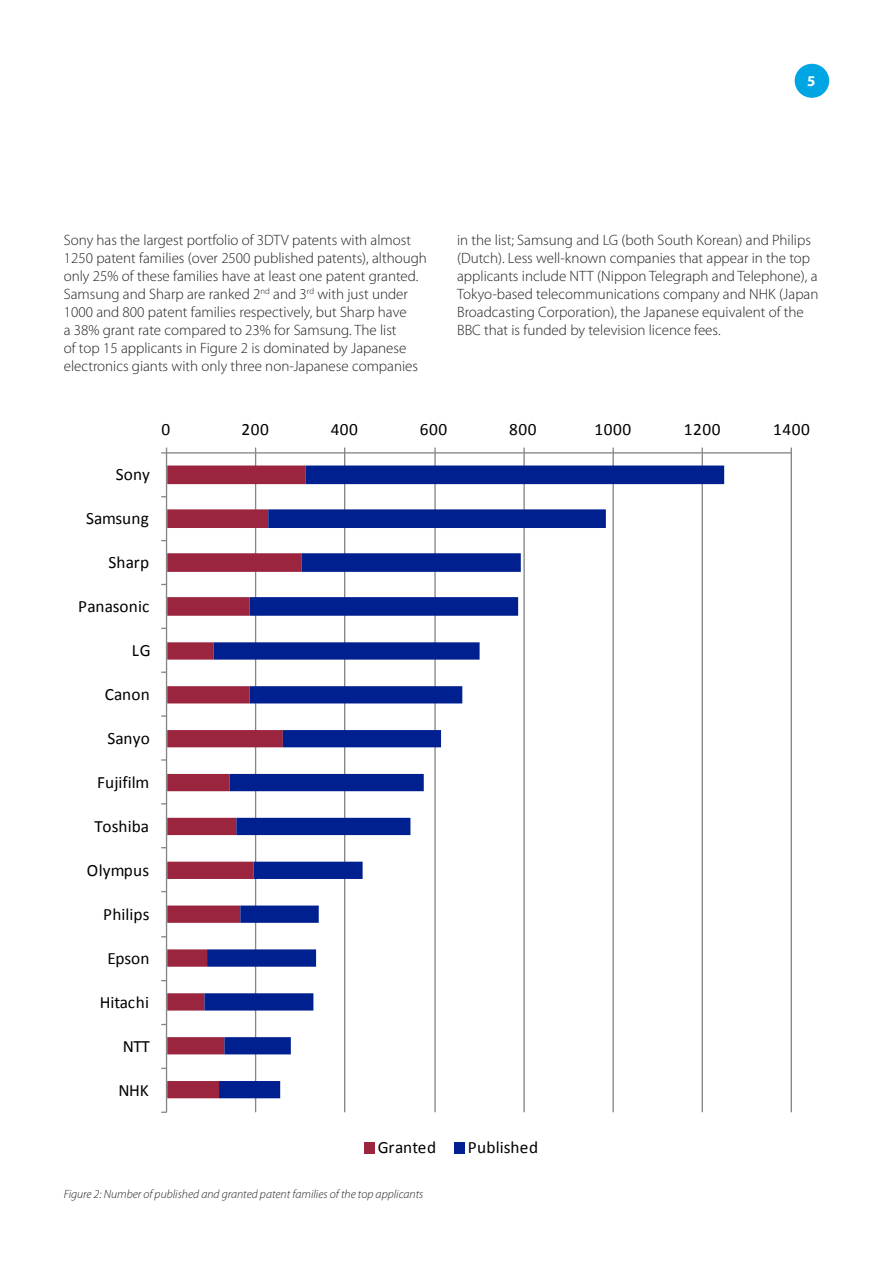
<style>
.page{position:relative;width:893px;height:1263px;background:#fff}
.page>*{position:absolute;margin:0;border:0;box-sizing:border-box;transform-origin:0 0}
.t1{font:17.25px "Calibri";letter-spacing:.01em;color:#000}
.t2{font:300 15px/18px "Myriad Pro";color:#231f20}
.t3{font:700 15px "Myriad Pro";color:#fff}
.t4{font:italic 300 12px "Myriad Pro";color:#231f20}
</style>
<div class="page">
<div style="left:795px;top:64px;width:34px;height:34px;background:#00a5e3;border-radius:50%"></div>
<hr style="left:255px;top:453px;width:1px;height:659px;background:#868686">
<hr style="left:344px;top:453px;width:1px;height:659px;background:#868686">
<hr style="left:434px;top:453px;width:2px;height:659px;background:#868686">
<hr style="left:523px;top:453px;width:2px;height:659px;background:#868686">
<hr style="left:612px;top:453px;width:2px;height:659px;background:#868686">
<hr style="left:702px;top:453px;width:1px;height:659px;background:#868686">
<hr style="left:791px;top:453px;width:1px;height:659px;background:#868686">
<svg style="left:167px;top:465px;width:37px;height:633px"></svg>
<svg style="left:204px;top:465px;width:520px;height:633px"></svg>
<hr style="left:167px;top:452px;width:624px;height:2px;background:#868686">
<hr style="left:166px;top:453px;width:1px;height:659px;background:#868686">
<svg style="left:161px;top:448px;width:6px;height:6px"></svg>
<div style="left:364px;top:1142px;width:11px;height:12px;background:#9b243e"></div>
<div style="left:454px;top:1142px;width:11px;height:12px;background:#002090"></div>
<p class="t3" style="left:807px;top:72px;width:10px">5</p>
<p class="t2" style="left:64px;top:231px;width:365px">Sony has the largest portfolio of 3DTV patents with almost 1250 patent families (over 2500 published patents), although only 25% of these families have at least one patent granted.<br>Samsung and Sharp are ranked 2<sup>nd</sup> and 3<sup>rd</sup> with just under 1000 and 800 patent families respectively, but Sharp have<br>a 38% grant rate compared to 23% for Samsung. The list<br>of top 15 applicants in Figure 2 is dominated by Japanese electronics giants with only three non-Japanese companies</p>
<p class="t2" style="left:457px;top:231px;width:363px">in the list; Samsung and LG (both South Korean) and Philips (Dutch). Less well-known companies that appear in the top applicants include NTT (Nippon Telegraph and Telephone), a Tokyo-based telecommunications company and NHK (Japan Broadcasting Corporation), the Japanese equivalent of the BBC that is funded by television licence fees.</p>
<p class="t1" style="left:161px;top:419px;width:10px">0</p>
<p class="t1" style="left:241px;top:419px;width:29px">200</p>
<p class="t1" style="left:331px;top:419px;width:29px">400</p>
<p class="t1" style="left:420px;top:419px;width:29px">600</p>
<p class="t1" style="left:509px;top:419px;width:29px">800</p>
<p class="t1" style="left:595px;top:419px;width:38px">1000</p>
<p class="t1" style="left:684px;top:419px;width:38px">1200</p>
<p class="t1" style="left:773px;top:419px;width:38px">1400</p>
<p class="t1" style="left:116px;top:464px;width:36px">Sony</p>
<p class="t1" style="left:86px;top:508px;width:64px">Samsung</p>
<p class="t1" style="left:108px;top:552px;width:42px">Sharp</p>
<p class="t1" style="left:78px;top:596px;width:73px">Panasonic</p>
<p class="t1" style="left:132px;top:640px;width:20px">LG</p>
<p class="t1" style="left:105px;top:683px;width:46px">Canon</p>
<p class="t1" style="left:108px;top:727px;width:44px">Sanyo</p>
<p class="t1" style="left:97px;top:771px;width:54px">Fujifilm</p>
<p class="t1" style="left:94px;top:815px;width:56px">Toshiba</p>
<p class="t1" style="left:87px;top:859px;width:64px">Olympus</p>
<p class="t1" style="left:103px;top:903px;width:48px">Philips</p>
<p class="t1" style="left:107px;top:947px;width:44px">Epson</p>
<p class="t1" style="left:100px;top:991px;width:51px">Hitachi</p>
<p class="t1" style="left:123px;top:1035px;width:29px">NTT</p>
<p class="t1" style="left:119px;top:1079px;width:32px">NHK</p>
<p class="t1" style="left:378px;top:1136px;width:60px">Granted</p>
<p class="t1" style="left:468px;top:1136px;width:72px">Published</p>
<p class="t4" style="left:64px;top:1186px;width:361px">Figure 2: Number of published and granted patent families of the top applicants</p>
</div>
